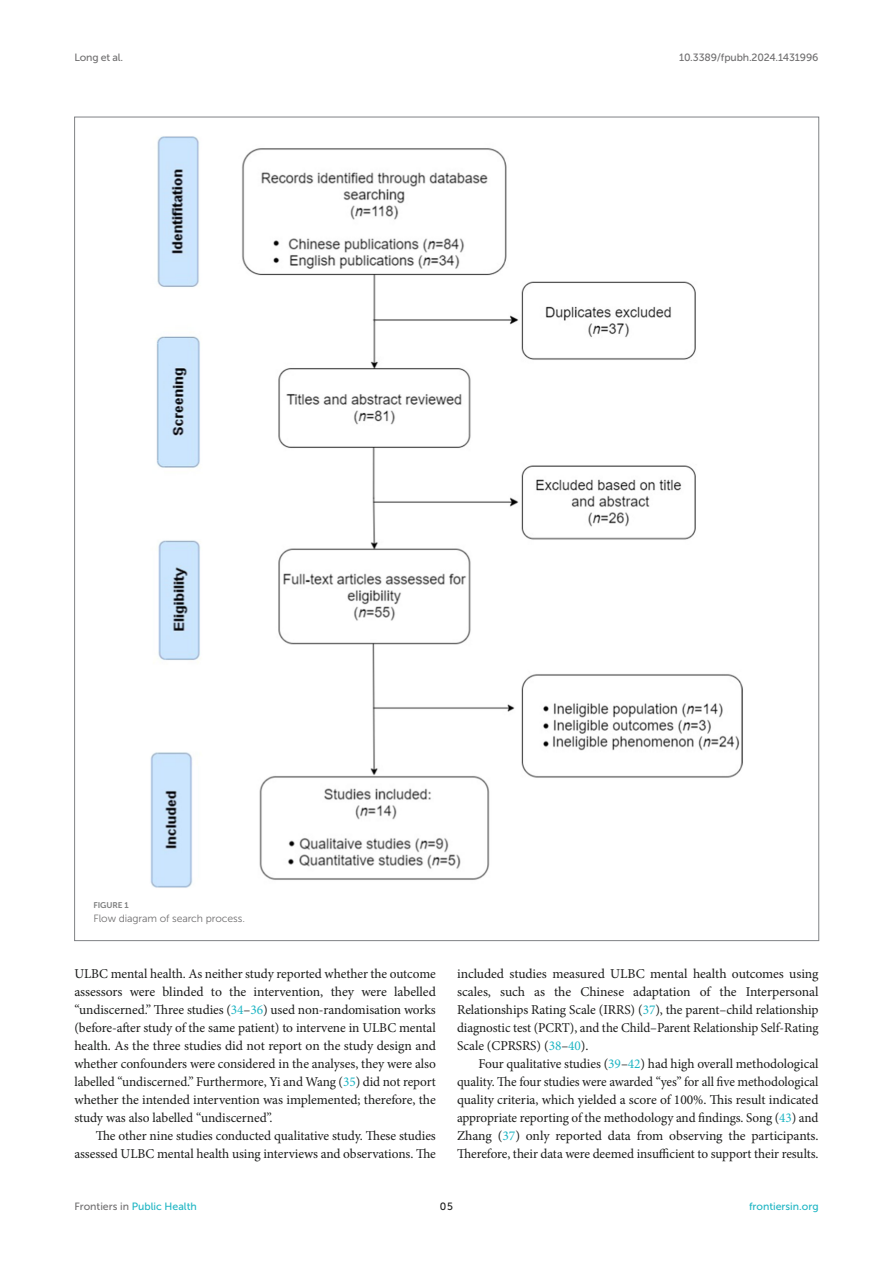
<style>
.page{position:relative;width:893px;height:1263px;background:#fff}
.page>*{position:absolute;margin:0;border:0;box-sizing:border-box;transform-origin:0 0}
.TEXT{font:13.5px/18px "Minion Pro";letter-spacing:-.005em;color:#1b1c1b;text-align:justify}
.t1{font:10.5px "Museo Sans 500";color:#1db5c3}
.t2{font:10.5px "Museo Sans 500";letter-spacing:-.015em;color:#706f70}
.FIG_LEG{font:10.5px "Museo Sans 300";letter-spacing:-.01em;color:#706f70}
.t3{font:10.5px "Museo Sans 500";color:#1b1c1b}
.FIG_HD{font:8.25px "Museo Sans 700";letter-spacing:-.01em;color:#7e7f7f}
.s1{color:#1db5c3}
.s2{color:#706f70}
</style>
<div class="page">
<img style="left:150px;top:136px;width:593px;height:752px">
<p class="t2" style="left:74px;top:51px;width:50px">Long et al.</p>
<p class="t2" style="left:679px;top:51px;width:141px">10.3389/fpubh.2024.1431996</p>
<p class="FIG_HD" style="left:94px;top:901px;width:37px">FIGURE 1</p>
<p class="FIG_LEG" style="left:94px;top:912px;width:153px">Flow diagram of search process.</p>
<p class="TEXT" style="left:74px;top:965px;width:363px">ULBC mental health. As neither study reported whether the outcome assessors were blinded to the intervention, they were labelled “undiscerned.” Three studies (<span class="s1">34</span>–<span class="s1">36</span>) used non-randomisation works (before-after study of the same patient) to intervene in ULBC mental health. As the three studies did not report on the study design and whether confounders were considered in the analyses, they were also labelled “undiscerned.” Furthermore, Yi and Wang (<span class="s1">35</span>) did not report whether the intended intervention was implemented; therefore, the study was also labelled “undiscerned”.</p>
<p class="TEXT" style="left:74px;top:1127px;width:363px;text-align:right">The other nine studies conducted qualitative study. These studies assessed ULBC mental health using interviews and observations. The</p>
<p class="TEXT" style="left:457px;top:965px;width:363px">included studies measured ULBC mental health outcomes using scales, such as the Chinese adaptation of the Interpersonal Relationships Rating Scale (IRRS) (<span class="s1">37</span>), the parent–child relationship diagnostic test (PCRT), and the Child–Parent Relationship Self-Rating Scale (CPRSRS) (<span class="s1">38</span>–<span class="s1">40</span>).</p>
<p class="TEXT" style="left:457px;top:1055px;width:363px;text-indent:21px">Four qualitative studies (<span class="s1">39</span>–<span class="s1">42</span>) had high overall methodological quality. The four studies were awarded “yes” for all five methodological quality criteria, which yielded a score of 100%. This result indicated appropriate reporting of the methodology and findings. Song (<span class="s1">43</span>) and Zhang (<span class="s1">37</span>) only reported data from observing the participants.<br>Therefore, their data were deemed insufficient to support their results.</p>
<p class="t1" style="left:74px;top:1200px;width:124px"><span class="s2">Frontiers in</span> Public Health</p>
<p class="t3" style="left:440px;top:1200px;width:14px">05</p>
<p class="t1" style="left:749px;top:1200px;width:71px">frontiersin.org</p>
</div>
